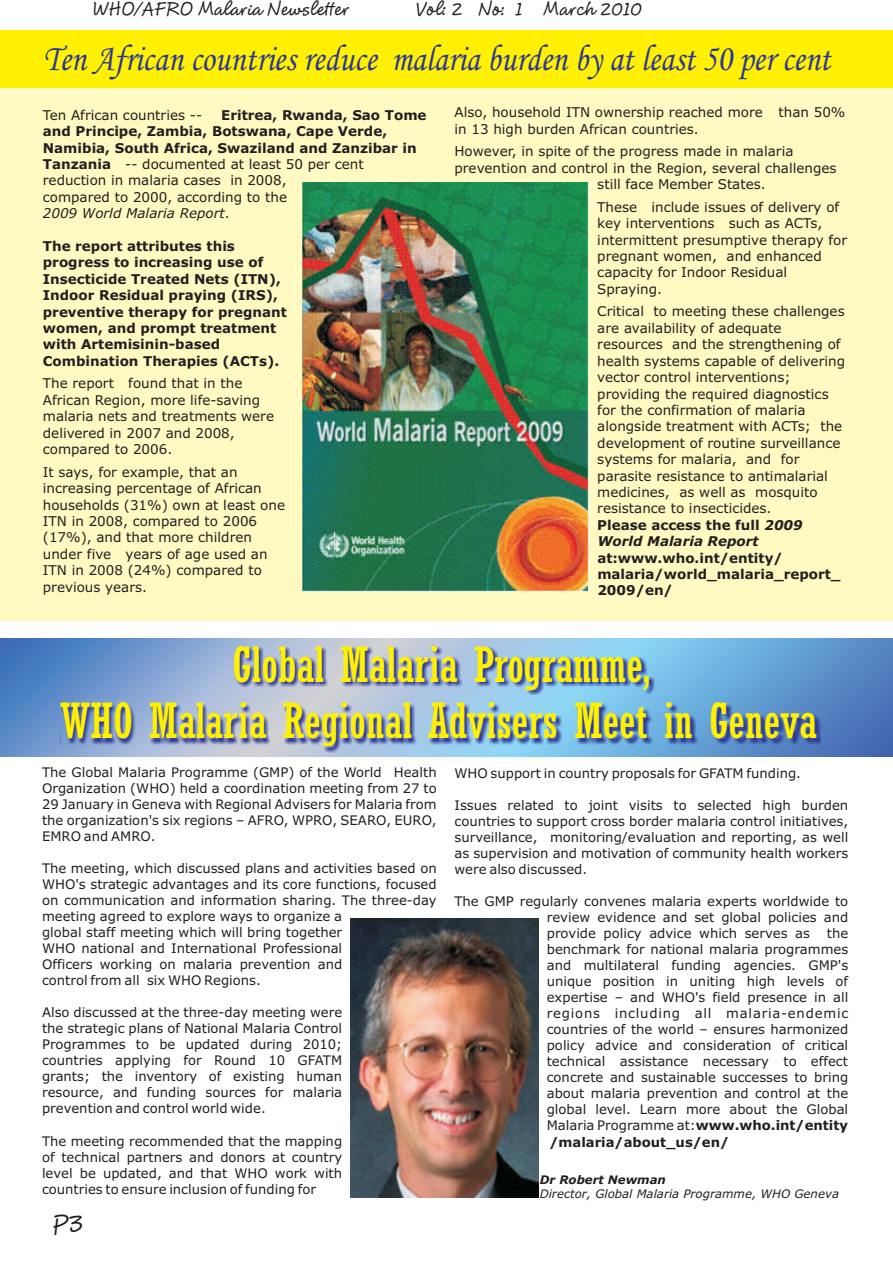
<style>
.page{position:relative;width:893px;height:1263px;background:#fff}
.page>*{position:absolute;margin:0;border:0;box-sizing:border-box;transform-origin:0 0}
.t1{font:condensed 48.15px/56.6px "Rockwell";color:#fff101;text-align:center}
.t2{font:italic 37.35px "Monotype Corsiva";color:#2c3695;scale:.89 1}
.t3{font:700 24px "Cluff Hmk";color:#231f20}
.t4{font:700 18px "Cluff Hmk";color:#231f20}
.t5{font:13.5px/16.4px "Verdana";color:#231f20}
.t6{font:700 13.5px/16.4px "Verdana";color:#231f20}
.t7{font:13.2px/16px "Verdana";color:#231f20;text-align:justify}
.t8{font:italic 11.7px "Verdana";color:#231f20}
.t9{font:italic 700 11.7px "Verdana";color:#231f20}
.s1{font-weight:400}
.s2{font-weight:400;font-style:italic}
.s3{font-weight:700}
.s4{font-weight:700;font-style:italic}
</style>
<div class="page">
<svg style="left:1px;top:638px;width:892px;height:119px;background:#6c97cc"></svg>
<div style="left:0;top:88px;width:893px;height:533px;background:#fffac1"></div>
<div style="left:0;top:30px;width:893px;height:58px;background:#fff101"></div>
<div style="left:61px;top:648px;width:760px;height:105px;background:#2c3695;opacity:.98"></div>
<img style="left:302px;top:182px;width:287px;height:409px">
<img style="left:351px;top:918px;width:187px;height:279px">
<h3 class="t4" style="left:91px;top:-2px;width:259px">WHO/AFRO Malaria Newsletter</h3>
<h3 class="t4" style="left:414px;top:-3px;width:229px">Vol: 2 No: 1 March 2010</h3>
<h2 class="t2" style="left:43px;top:44px;width:886px">Ten African countries reduce malaria burden by at least 50 per cent</h2>
<p class="t5" style="left:43px;top:108px;width:161px">Ten African countries --</p>
<p class="t6" style="left:43px;top:108px;width:385px;text-indent:178px">Eritrea, Rwanda, Sao Tome and Principe, Zambia, Botswana, Cape Verde, Namibia, South Africa, Swaziland and Zanzibar in Tanzania <span class="s1">-- documented at least 50 per cent reduction in malaria cases in 2008,<br>compared to 2000, according to the<br></span><span class="s2">2009 World Malaria Report</span><span class="s1">.</span></p>
<p class="t6" style="left:43px;top:239px;width:246px">The report attributes this progress to increasing use of<br>Insecticide Treated Nets (ITN),<br>Indoor Residual praying (IRS), preventive therapy for pregnant women, and prompt treatment with Artemisinin-based<br>Combination Therapies (ACTs).</p>
<p class="t5" style="left:43px;top:376px;width:233px">The report found that in the<br>African Region, more life-saving malaria nets and treatments were delivered in 2007 and 2008, compared to 2006.</p>
<p class="t5" style="left:43px;top:465px;width:244px">It says, for example, that an increasing percentage of African households (31%) own at least one<br>ITN in 2008, compared to 2006 (17%), and that more children under five years of age used an<br>ITN in 2008 (24%) compared to previous years.</p>
<p class="t5" style="left:454px;top:105px;width:392px">Also, household ITN ownership reached more than 50% in 13 high burden African countries.</p>
<p class="t5" style="left:454px;top:144px;width:340px">However, in spite of the progress made in malaria</p>
<p class="t5" style="left:454px;top:161px;width:383px">prevention and control in the Region, several challenges</p>
<p class="t5" style="left:597px;top:177px;width:170px">still face Member States.</p>
<p class="t5" style="left:597px;top:200px;width:251px">These include issues of delivery of key interventions such as ACTs, intermittent presumptive therapy for pregnant women, and enhanced capacity for Indoor Residual<br>Spraying.</p>
<p class="t5" style="left:597px;top:304px;width:249px">Critical to meeting these challenges are availability of adequate resources and the strengthening of health systems capable of delivering vector control interventions; providing the required diagnostics for the confirmation of malaria alongside treatment with ACTs; the development of routine surveillance systems for malaria, and for parasite resistance to antimalarial medicines, as well as mosquito resistance to insecticides.<br><span class="s3">Please access the full</span> <span class="s4">2009<br>World Malaria Report</span></p>
<p class="t6" style="left:597px;top:551px;width:245px">at:www.who.int/entity/ malaria/world_malaria_report_<br>2009/en/</p>
<h1 class="t1" style="left:60px;top:641px;width:758px">Global Malaria Programme,<br>WHO Malaria Regional Advisers Meet in Geneva</h1>
<p class="t7" style="left:42px;top:765px;width:396px">The Global Malaria Programme (GMP) of the World Health Organization (WHO) held a coordination meeting from 27 to 29 January in Geneva with Regional Advisers for Malaria from the organization's six regions – AFRO, WPRO, SEARO, EURO, EMRO and AMRO.</p>
<p class="t7" style="left:42px;top:861px;width:396px;text-align:left">The meeting, which discussed plans and activities based on WHO's strategic advantages and its core functions, focused on communication and information sharing. The three-day meeting agreed to explore ways to organize a<br>global staff meeting which will bring together<br>WHO national and International Professional<br>Officers working on malaria prevention and<br>control from all six WHO Regions.</p>
<p class="t7" style="left:42px;top:1005px;width:302px">Also discussed at the three-day meeting were the strategic plans of National Malaria Control Programmes to be updated during 2010; countries applying for Round 10 GFATM grants; the inventory of existing human resource, and funding sources for malaria prevention and control world wide.</p>
<p class="t7" style="left:42px;top:1134px;width:302px">The meeting recommended that the mapping of technical partners and donors at country level be updated, and that WHO work with countries to ensure inclusion of funding for</p>
<h3 class="t3" style="left:51px;top:1208px;width:33px">P3</h3>
<p class="t7" style="left:454px;top:766px;width:348px">WHO support in country proposals for GFATM funding.</p>
<p class="t7" style="left:454px;top:798px;width:395px">Issues related to joint visits to selected high burden countries to support cross border malaria control initiatives, surveillance, monitoring/evaluation and reporting, as well as supervision and motivation of community health workers were also discussed.</p>
<p class="t7" style="left:547px;top:894px;width:303px;text-indent:-92px">The GMP regularly convenes malaria experts worldwide to review evidence and set global policies and provide policy advice which serves as</p>
<p class="t7" style="left:547px;top:926px;width:303px;text-indent:280px">the benchmark for national malaria programmes and multilateral funding agencies. GMP's unique position in uniting high levels of expertise – and WHO's field presence in all regions including all malaria-endemic countries of the world – ensures harmonized policy advice and consideration of critical technical assistance necessary to effect concrete and sustainable successes to bring about malaria prevention and control at the global level. Learn more about the Global Malaria Programme at:<span class="s3">www.who.int/entity /malaria/about_us/en/</span></p>
<p class="t9" style="left:540px;top:1175px;width:128px">Dr Robert Newman</p>
<p class="t8" style="left:540px;top:1189px;width:301px">Director, Global Malaria Programme, WHO Geneva</p>
</div>
